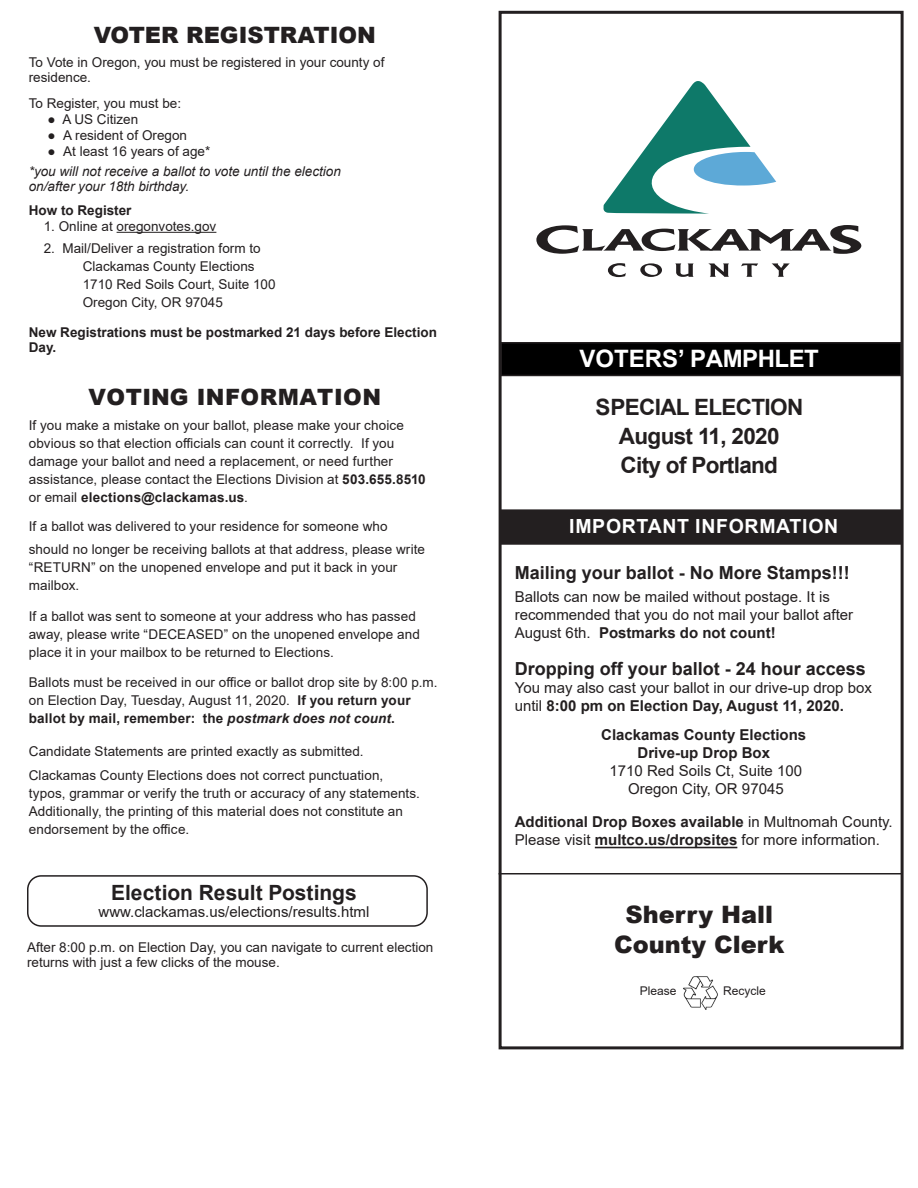
<style>
.page{position:relative;width:918px;height:1188px;background:#fff}
.page>*{position:absolute;margin:0;border:0;box-sizing:border-box;transform-origin:0 0}
.t1{font:900 24px "Arial";color:#231f20}
.t2{font:700 24px "Arial";letter-spacing:-.02em;color:#fff}
.t3{font:700 22.5px "Arial";letter-spacing:-.03em;color:#231f20}
.t4{font:900 22.5px "Arial";color:#231f20}
.t5{font:900 22.5px "Arial";letter-spacing:.02em;color:#231f20}
.Voters_Pamphlet_Text{font:700 21px "Arial";color:#231f20}
.t6{font:700 19.5px "Arial";letter-spacing:.035em;color:#fff}
.Body_Text_NO_Space{font:700 18px "Arial";color:#231f20}
.Body_Text_NO_Space-2{font:15px/18px "Arial";color:#231f20}
.Voters_Pamphlet_Text-2{font:13.5px/18px "Arial";letter-spacing:.005em;color:#231f20}
.t7{font:italic 13.5px "Arial";color:#231f20}
.t8{font:700 13.5px/15px "Arial";color:#231f20}
.Body_Text_NO_Space-3{font:13.5px/15px "Arial";color:#231f20}
.t9{font:12px "Arial";color:#231f20}
.s1{font-weight:700}
.s2{font-weight:700;font-style:italic}
</style>
<div class="page">
<div style="left:501px;top:343px;width:400px;height:32px;background:#000"></div>
<div style="left:500px;top:342px;width:402px;height:34px;border:2px solid #231f20"></div>
<div style="left:499px;top:11px;width:405px;height:1038px;border:3px solid #231f20"></div>
<div style="left:501px;top:510px;width:401px;height:34px;background:#231f20"></div>
<div style="left:500px;top:509px;width:403px;height:36px;border:2px solid #231f20"></div>
<svg style="left:603px;top:81px;width:173px;height:133px"></svg>
<svg style="left:536px;top:225px;width:325px;height:29px"></svg>
<svg style="left:608px;top:263px;width:18px;height:14px"></svg>
<svg style="left:640px;top:263px;width:22px;height:14px"></svg>
<svg style="left:675px;top:263px;width:19px;height:14px"></svg>
<svg style="left:708px;top:263px;width:21px;height:14px"></svg>
<svg style="left:741px;top:263px;width:17px;height:14px"></svg>
<svg style="left:772px;top:263px;width:18px;height:14px"></svg>
<img style="left:683px;top:976px;width:35px;height:34px">
<hr style="left:499px;top:873px;width:404px;height:1px;background:#231f20">
<hr style="left:117px;top:232px;width:99px;height:1px;background:#231f20">
<div style="left:27px;top:875px;width:401px;height:52px;border:2px solid #231f20;border-radius:13px"></div>
<hr style="left:595px;top:847px;width:142px;height:1px;background:#231f20">
<p class="t4" style="left:94px;top:19px;width:284px">VOTER REGISTRATION</p>
<p class="Body_Text_NO_Space-3" style="left:29px;top:55px;width:357px">To Vote in Oregon, you must be registered in your county of residence.</p>
<p class="Voters_Pamphlet_Text-2" style="left:29px;top:94px;width:154px">To Register, you must be:</p>
<p class="Voters_Pamphlet_Text-2" style="left:48px;top:110px;width:92px"><span class="s1">●</span> A US Citizen</p>
<p class="Voters_Pamphlet_Text-2" style="left:48px;top:126px;width:141px"><span class="s1">●</span> A resident of Oregon</p>
<p class="Voters_Pamphlet_Text-2" style="left:48px;top:142px;width:164px"><span class="s1">●</span> At least 16 years of age*</p>
<p class="t7" style="left:29px;top:162px;width:314px">*you will not receive a ballot to vote until the election</p>
<p class="t7" style="left:29px;top:177px;width:162px">on/after your 18th birthday.</p>
<p class="t8" style="left:29px;top:203px;width:104px">How to Register</p>
<p class="Voters_Pamphlet_Text-2" style="left:44px;top:217px;width:174px">1. Online at oregonvotes.gov</p>
<p class="Voters_Pamphlet_Text-2" style="left:44px;top:239px;width:218px">2. Mail/Deliver a registration form to</p>
<p class="Voters_Pamphlet_Text-2" style="left:83px;top:257px;width:173px">Clackamas County Elections</p>
<p class="Voters_Pamphlet_Text-2" style="left:83px;top:275px;width:194px">1710 Red Soils Court, Suite 100</p>
<p class="Voters_Pamphlet_Text-2" style="left:83px;top:293px;width:142px">Oregon City, OR 97045</p>
<p class="t8" style="left:29px;top:325px;width:410px">New Registrations must be postmarked 21 days before Election<br>Day.</p>
<p class="t5" style="left:89px;top:381px;width:294px">VOTING INFORMATION</p>
<p class="Voters_Pamphlet_Text-2" style="left:29px;top:416px;width:399px">If you make a mistake on your ballot, please make your choice obvious so that election officials can count it correctly. If you damage your ballot and need a replacement, or need further assistance, please contact the Elections Division at <span class="s1">503.655.8510 </span>or email <span class="s1">elections@clackamas.us</span>.</p>
<p class="Voters_Pamphlet_Text-2" style="left:29px;top:515px;width:398px;line-height:22.5px">If a ballot was delivered to your residence for someone who should no longer be receiving ballots at that address, please write</p>
<p class="Voters_Pamphlet_Text-2" style="left:29px;top:558px;width:370px">“RETURN” on the unopened envelope and put it back in your mailbox.</p>
<p class="Voters_Pamphlet_Text-2" style="left:29px;top:607px;width:393px">If a ballot was sent to someone at your address who has passed away, please write “DECEASED” on the unopened envelope and place it in your mailbox to be returned to Elections.</p>
<p class="Voters_Pamphlet_Text-2" style="left:29px;top:673px;width:410px">Ballots must be received in our office or ballot drop site by 8:00 p.m. on Election Day, Tuesday, August 11, 2020. <span class="s1">If you return your ballot by mail, remember: the</span> <span class="s2">postmark does not count</span><span class="s1">.</span></p>
<p class="Voters_Pamphlet_Text-2" style="left:29px;top:742px;width:336px">Candidate Statements are printed exactly as submitted.</p>
<p class="Voters_Pamphlet_Text-2" style="left:29px;top:766px;width:393px">Clackamas County Elections does not correct punctuation, typos, grammar or verify the truth or accuracy of any statements.<br>Additionally, the printing of this material does not constitute an endorsement by the office.</p>
<p class="Voters_Pamphlet_Text" style="left:111px;top:878px;width:247px">Election Result Postings</p>
<p class="Body_Text_NO_Space-2" style="left:99px;top:902px;width:272px">www.clackamas.us/elections/results.html</p>
<p class="Voters_Pamphlet_Text-2" style="left:27px;top:940px;width:408px;line-height:15px">After 8:00 p.m. on Election Day, you can navigate to current election returns with just a few clicks of the mouse.</p>
<p class="t2" style="left:580px;top:341px;width:241px">VOTERS’ PAMPHLET</p>
<p class="t3" style="left:595px;top:391px;width:209px">SPECIAL ELECTION</p>
<p class="t3" style="left:619px;top:420px;width:162px">August 11, 2020</p>
<p class="t3" style="left:621px;top:450px;width:159px">City of Portland</p>
<p class="t6" style="left:569px;top:512px;width:270px">IMPORTANT INFORMATION</p>
<p class="Body_Text_NO_Space" style="left:515px;top:560px;width:337px">Mailing your ballot - No More Stamps!!!</p>
<p class="Body_Text_NO_Space-2" style="left:515px;top:587px;width:340px">Ballots can now be mailed without postage. It is recommended that you do not mail your ballot after<br>August 6th. <span class="s1">Postmarks do not count!</span></p>
<p class="Body_Text_NO_Space" style="left:515px;top:656px;width:353px">Dropping off your ballot - 24 hour access</p>
<p class="Body_Text_NO_Space-2" style="left:515px;top:679px;width:359px">You may also cast your ballot in our drive-up drop box until <span class="s1">8:00 pm on Election Day, August 11, 2020.</span></p>
<p class="Body_Text_NO_Space-2" style="left:601px;top:725px;width:207px;text-align:center"><span class="s1">Clackamas County Elections<br>Drive-up Drop Box<br></span>1710 Red Soils Ct, Suite 100<br>Oregon City, OR 97045</p>
<p class="Body_Text_NO_Space-2" style="left:515px;top:812px;width:379px"><span class="s1">Additional Drop Boxes available</span> in Multnomah County.<br>Please visit <span class="s1">multco.us/dropsites</span> for more information.</p>
<p class="t1" style="left:625px;top:897px;width:149px">Sherry Hall</p>
<p class="t1" style="left:614px;top:927px;width:172px">County Clerk</p>
<p class="t9" style="left:640px;top:983px;width:38px">Please</p>
<p class="t9" style="left:723px;top:983px;width:44px">Recycle</p>
</div>
